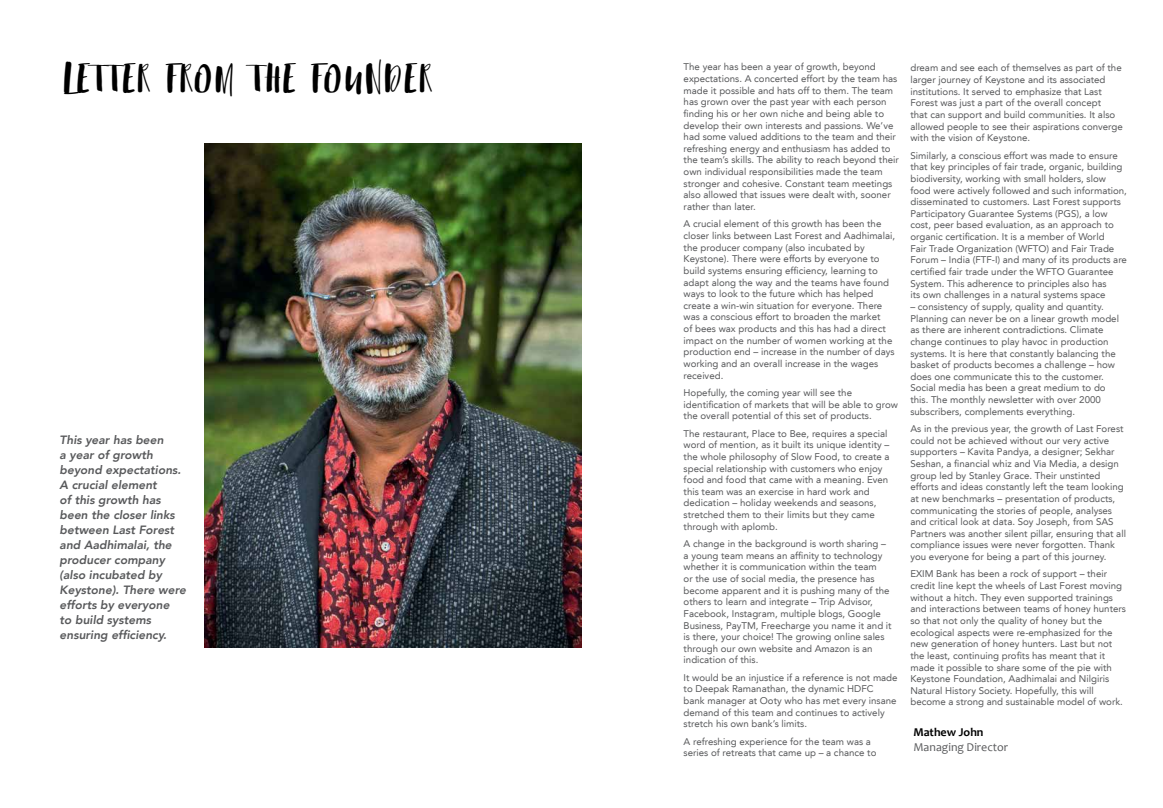
<style>
.page{position:relative;width:1163px;height:808px;background:#fff}
.page>*{position:absolute;margin:0;border:0;box-sizing:border-box;transform-origin:0 0}
.t1{font:32px "Monofor";letter-spacing:.075em;color:#000}
.t2{font:italic 800 12px/15px "Avenir LT";color:#58595b}
.t3{font:12px "Candara";color:#58595b}
.t4{font:700 12px "Candara";color:#000}
.t5{font:9.7px/11.6px "Avenir LT";color:#58595b}
</style>
<div class="page">
<img style="left:204px;top:144px;width:377px;height:503px">
<h1 class="t1" style="left:62px;top:61px;width:370px">LETTER FROM THE FOUNDER</h1>
<p class="t2" style="left:60px;top:432px;width:128px">This year has been<br>a year of growth beyond expectations.<br>A crucial element<br>of this growth has been the closer links between Last Forest and Aadhimalai, the producer company (also incubated by<br>Keystone). There were efforts by everyone<br>to build systems ensuring efficiency.</p>
<p class="t5" style="left:683px;top:61px;width:217px">The year has been a year of growth, beyond expectations. A concerted effort by the team has made it possible and hats off to them. The team has grown over the past year with each person finding his or her own niche and being able to develop their own interests and passions. We’ve had some valued additions to the team and their refreshing energy and enthusiasm has added to the team’s skills. The ability to reach beyond their own individual responsibilities made the team stronger and cohesive. Constant team meetings also allowed that issues were dealt with, sooner rather than later.</p>
<p class="t5" style="left:683px;top:218px;width:213px">A crucial element of this growth has been the closer links between Last Forest and Aadhimalai, the producer company (also incubated by Keystone). There were efforts by everyone to build systems ensuring efficiency, learning to adapt along the way and the teams have found ways to look to the future which has helped create a win-win situation for everyone. There was a conscious effort to broaden the market<br>of bees wax products and this has had a direct impact on the number of women working at the production end – increase in the number of days working and an overall increase in the wages received.</p>
<p class="t5" style="left:683px;top:387px;width:216px">Hopefully, the coming year will see the identification of markets that will be able to grow the overall potential of this set of products.</p>
<p class="t5" style="left:683px;top:427px;width:207px">The restaurant, Place to Bee, requires a special word of mention, as it built its unique identity – the whole philosophy of Slow Food, to create a special relationship with customers who enjoy food and food that came with a meaning. Even this team was an exercise in hard work and dedication – holiday weekends and seasons, stretched them to their limits but they came through with aplomb.</p>
<p class="t5" style="left:683px;top:538px;width:209px">A change in the background is worth sharing – a young team means an affinity to technology whether it is communication within the team<br>or the use of social media, the presence has become apparent and it is pushing many of the others to learn and integrate – Trip Advisor, Facebook, Instagram, multiple blogs, Google Business, PayTM, Freecharge you name it and it is there, your choice! The growing online sales through our own website and Amazon is an indication of this.</p>
<p class="t5" style="left:683px;top:672px;width:215px">It would be an injustice if a reference is not made to Deepak Ramanathan, the dynamic HDFC<br>bank manager at Ooty who has met every insane demand of this team and continues to actively stretch his own bank’s limits.</p>
<p class="t5" style="left:683px;top:735px;width:194px">A refreshing experience for the team was a series of retreats that came up – a chance to</p>
<p class="t5" style="left:910px;top:62px;width:214px">dream and see each of themselves as part of the larger journey of Keystone and its associated institutions. It served to emphasize that Last Forest was just a part of the overall concept<br>that can support and build communities. It also allowed people to see their aspirations converge with the vision of Keystone.</p>
<p class="t5" style="left:910px;top:149px;width:218px">Similarly, a conscious effort was made to ensure that key principles of fair trade, organic, building biodiversity, working with small holders, slow food were actively followed and such information, disseminated to customers. Last Forest supports Participatory Guarantee Systems (PGS), a low cost, peer based evaluation, as an approach to organic certification. It is a member of World<br>Fair Trade Organization (WFTO) and Fair Trade Forum – India (FTF-I) and many of its products are certified fair trade under the WFTO Guarantee System. This adherence to principles also has<br>its own challenges in a natural systems space</p>
<p class="t5" style="left:910px;top:301px;width:210px">– consistency of supply, quality and quantity.<br>Planning can never be on a linear growth model as there are inherent contradictions. Climate change continues to play havoc in production systems. It is here that constantly balancing the basket of products becomes a challenge – how does one communicate this to the customer.<br>Social media has been a great medium to do this. The monthly newsletter with over 2000 subscribers, complements everything.</p>
<p class="t5" style="left:910px;top:423px;width:217px">As in the previous year, the growth of Last Forest could not be achieved without our very active supporters – Kavita Pandya, a designer; Sekhar Seshan, a financial whiz and Via Media, a design group led by Stanley Grace. Their unstinted efforts and ideas constantly left the team looking at new benchmarks – presentation of products, communicating the stories of people, analyses and critical look at data. Soy Joseph, from SAS Partners was another silent pillar, ensuring that all compliance issues were never forgotten. Thank you everyone for being a part of this journey.</p>
<p class="t5" style="left:910px;top:568px;width:217px">EXIM Bank has been a rock of support – their credit line kept the wheels of Last Forest moving without a hitch. They even supported trainings and interactions between teams of honey hunters so that not only the quality of honey but the ecological aspects were re-emphasized for the new generation of honey hunters. Last but not the least, continuing profits has meant that it made it possible to share some of the pie with Keystone Foundation, Aadhimalai and Nilgiris Natural History Society. Hopefully, this will become a strong and sustainable model of work.</p>
<p class="t4" style="left:913px;top:725px;width:72px">Mathew John</p>
<p class="t3" style="left:913px;top:739px;width:96px">Managing Director</p>
</div>
